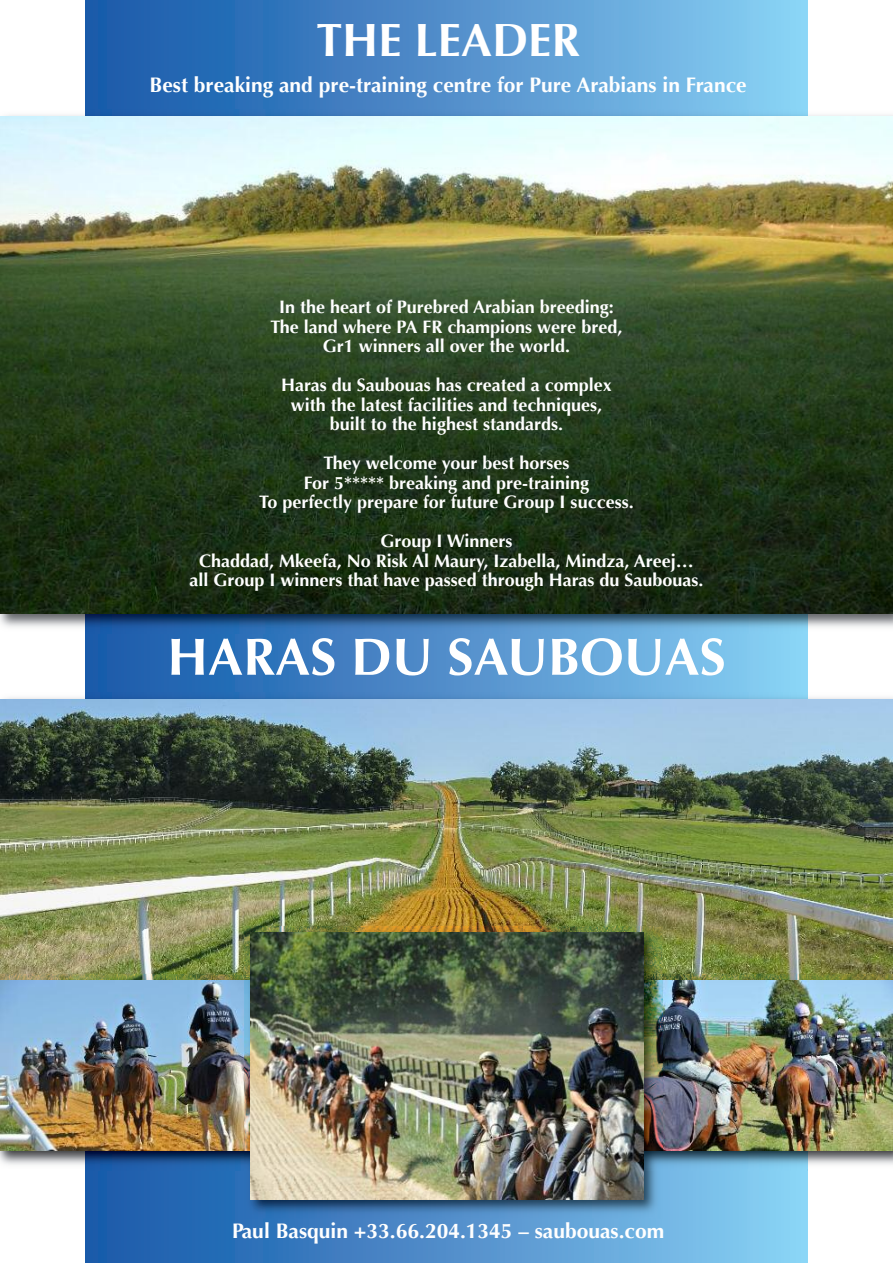
<style>
.page{position:relative;width:893px;height:1263px;background:#fff}
.page>*{position:absolute;margin:0;border:0;box-sizing:border-box;transform-origin:0 0}
.t1{font:700 52.5px "Optima";color:#fff}
.t2{font:700 46.5px "Optima";color:#fff}
.t3{font:700 21px "Optima";color:#fff}
.t4{font:700 18px/19.5px "Optima";color:#fff;text-align:center}
</style>
<div class="page">
<div style="left:85px;top:0;width:723px;height:1263px;background:linear-gradient(to right,#1554a6,#8bcff3)"></div>
<img style="left:0;top:110px;width:893px;height:523px">
<img style="left:0;top:117px;width:893px;height:497px">
<img style="left:808px;top:697px;width:85px;height:468px">
<img style="left:0;top:699px;width:893px;height:275px">
<img style="left:663px;top:1168px;width:145px;height:2px">
<img style="left:663px;top:1151px;width:145px;height:17px">
<img style="left:663px;top:974px;width:230px;height:7px">
<img style="left:663px;top:981px;width:230px;height:170px">
<img style="left:85px;top:1168px;width:159px;height:2px">
<img style="left:0;top:1151px;width:85px;height:14px">
<img style="left:85px;top:1151px;width:159px;height:17px">
<img style="left:0;top:974px;width:244px;height:7px">
<img style="left:0;top:981px;width:244px;height:170px">
<img style="left:244px;top:926px;width:419px;height:292px">
<img style="left:643px;top:974px;width:20px;height:7px">
<img style="left:643px;top:981px;width:20px;height:170px">
<img style="left:244px;top:974px;width:7px;height:177px">
<img style="left:251px;top:932px;width:392px;height:267px">
<h2 class="t2" style="left:316px;top:13px;width:265px">THE LEADER</h2>
<p class="t3" style="left:150px;top:72px;width:599px">Best breaking and pre-training centre for Pure Arabians in France</p>
<p class="t4" style="left:271px;top:297px;width:353px">In the heart of Purebred Arabian breeding:<br>The land where PA FR champions were bred,<br>Gr1 winners all over the world.</p>
<p class="t4" style="left:281px;top:375px;width:332px">Haras du Saubouas has created a complex with the latest facilities and techniques, built to the highest standards.</p>
<p class="t4" style="left:259px;top:453px;width:376px">They welcome your best horses<br>For 5***** breaking and pre-training<br>To perfectly prepare for future Group I success.</p>
<p class="t4" style="left:189px;top:531px;width:516px">Group I Winners<br>Chaddad, Mkeefa, No Risk Al Maury, Izabella, Mindza, Areej… all Group I winners that have passed through Haras du Saubouas.</p>
<h1 class="t1" style="left:167px;top:626px;width:560px">HARAS DU SAUBOUAS</h1>
<p class="t3" style="left:232px;top:1218px;width:434px">Paul Basquin +33.66.204.1345 – saubouas.com</p>
</div>
